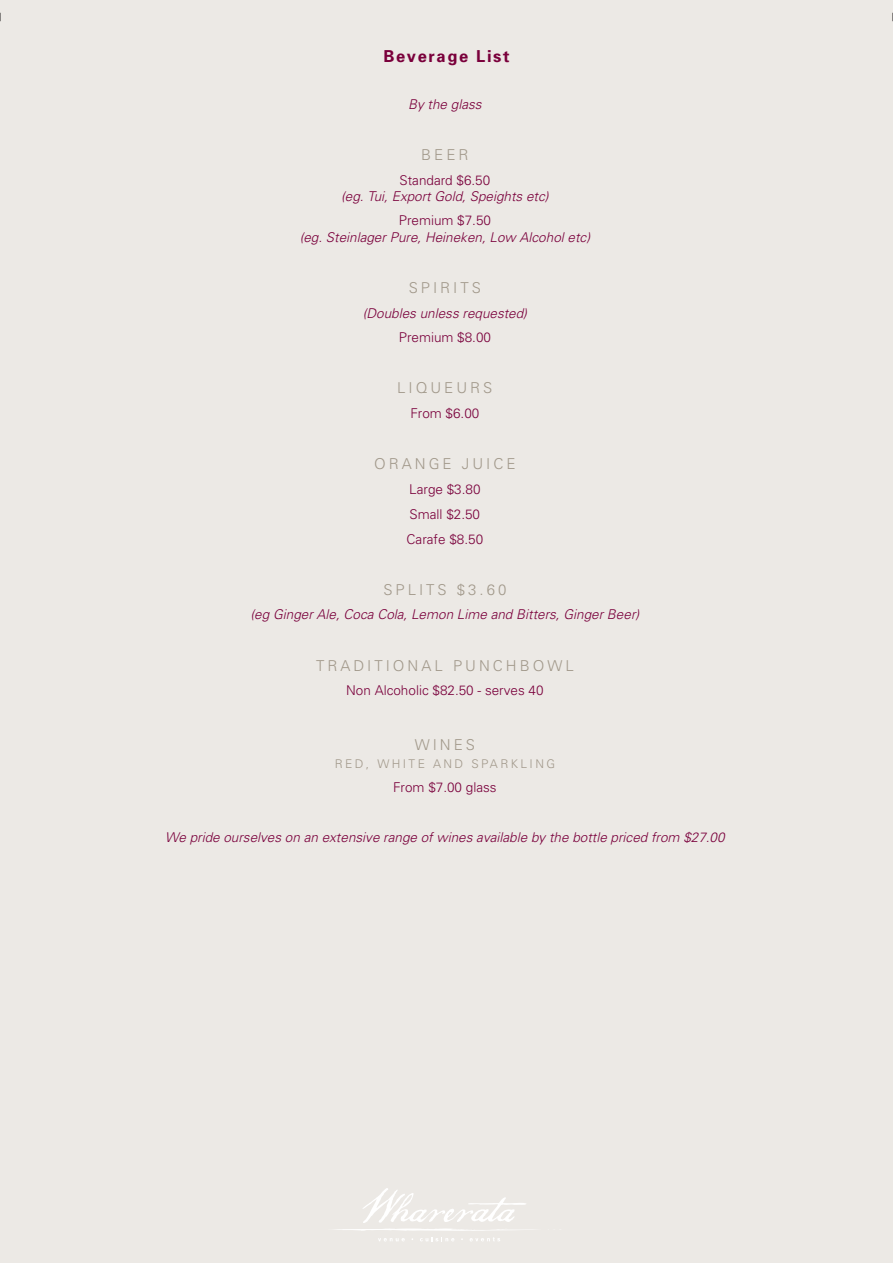
<style>
.page{position:relative;width:893px;height:1263px;background:#ece9e5}
.page>*{position:absolute;margin:0;border:0;box-sizing:border-box;transform-origin:0 0}
.t1{font:700 16.5px "Univers";letter-spacing:.1em;color:#7a003b}
.option_heading{font:300 15px "Univers";letter-spacing:.2em;color:#a1988a}
.Body_Italic{font:italic 300 13.5px/16.2px "Univers";color:#7a003b;text-align:center}
.Body_Italic-2{font:300 13.5px "Univers";color:#7a003b}
.option_heading-2{font:300 12px "Univers";letter-spacing:.2em;color:#a1988a}
.s1{font-style:normal}
</style>
<div class="page">
<svg style="left:335px;top:1188px;width:198px;height:54px"></svg>
<p class="t1" style="left:383px;top:45px;width:128px">Beverage List</p>
<p class="Body_Italic" style="left:408px;top:95px;width:75px">By the glass</p>
<p class="option_heading" style="left:421px;top:145px;width:49px">BEER</p>
<p class="Body_Italic" style="left:341px;top:171px;width:209px"><span class="s1">Standard $6.50<br></span>(eg. Tui, Export Gold, Speights etc)</p>
<p class="Body_Italic" style="left:300px;top:212px;width:292px"><span class="s1">Premium $7.50<br></span>(eg. Steinlager Pure, Heineken, Low Alcohol etc)</p>
<p class="option_heading" style="left:409px;top:278px;width:74px">SPIRITS</p>
<p class="Body_Italic" style="left:363px;top:304px;width:166px">(Doubles unless requested)</p>
<p class="Body_Italic-2" style="left:399px;top:329px;width:94px">Premium $8.00</p>
<p class="option_heading" style="left:397px;top:379px;width:97px">LIQUEURS</p>
<p class="Body_Italic-2" style="left:410px;top:405px;width:71px">From $6.00</p>
<p class="option_heading" style="left:374px;top:455px;width:143px">ORANGE JUICE</p>
<p class="Body_Italic-2" style="left:409px;top:481px;width:73px">Large $3.80</p>
<p class="Body_Italic-2" style="left:410px;top:506px;width:72px">Small $2.50</p>
<p class="Body_Italic-2" style="left:407px;top:531px;width:78px">Carafe $8.50</p>
<p class="option_heading" style="left:383px;top:580px;width:125px">SPLITS $3.60</p>
<p class="Body_Italic" style="left:251px;top:606px;width:390px">(eg Ginger Ale, Coca Cola, Lemon Lime and Bitters, Ginger Beer)</p>
<p class="option_heading" style="left:316px;top:656px;width:259px">TRADITIONAL PUNCHBOWL</p>
<p class="Body_Italic-2" style="left:346px;top:682px;width:199px">Non Alcoholic $82.50 - serves 40</p>
<p class="option_heading" style="left:415px;top:735px;width:62px">WINES</p>
<p class="option_heading-2" style="left:335px;top:756px;width:222px">RED, WHITE AND SPARKLING</p>
<p class="Body_Italic-2" style="left:393px;top:779px;width:105px">From $7.00 glass</p>
<p class="Body_Italic" style="left:165px;top:828px;width:561px">We pride ourselves on an extensive range of wines available by the bottle priced from $27.00</p>
</div>
